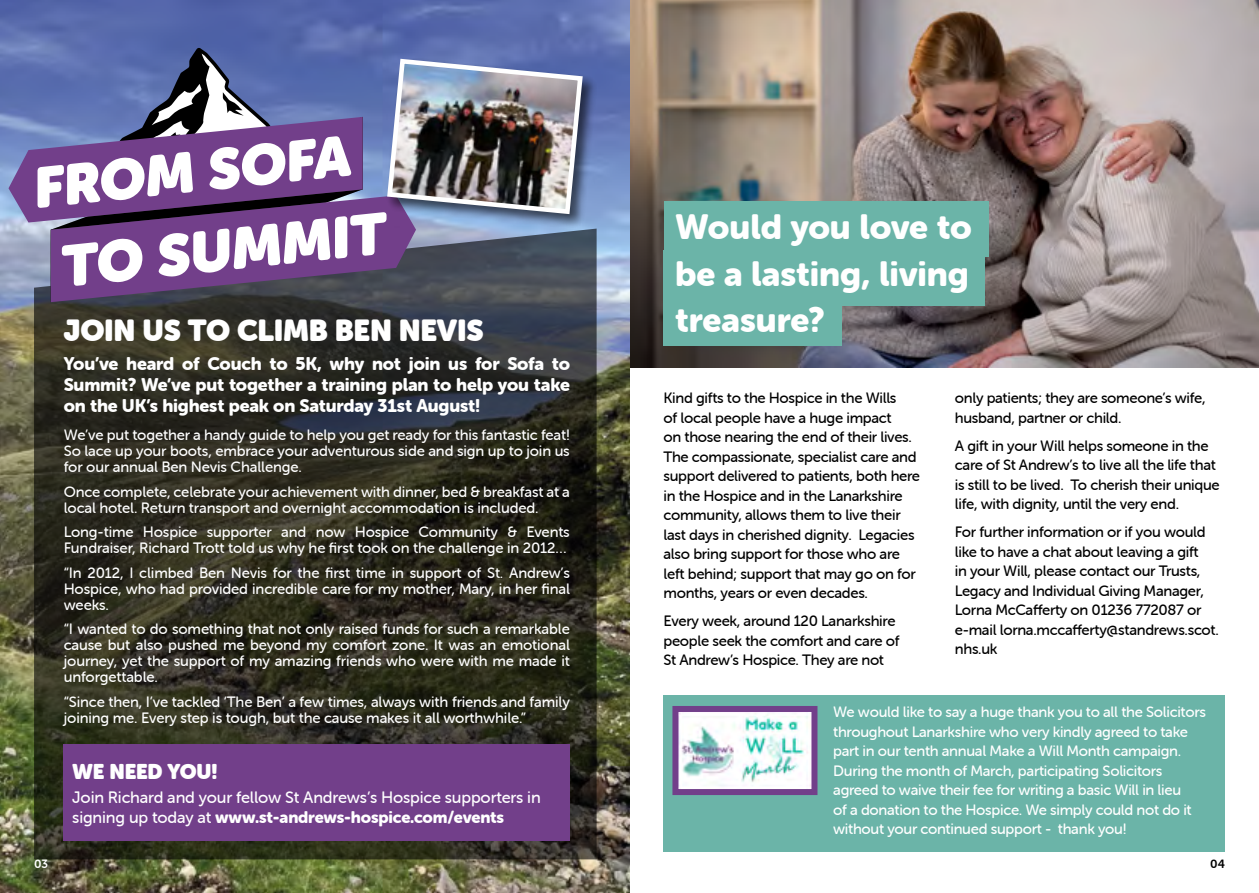
<style>
.page{position:relative;width:1259px;height:893px;background:#fff}
.page>*{position:absolute;margin:0;border:0;box-sizing:border-box;transform-origin:0 0}
.t1{font:34.5px/46.5px "Museo Sans Rounded 900";color:#fff;text-align:justify}
.t2{font:30px "Museo Sans Rounded";letter-spacing:-.01em;color:#fff}
.t3{font:21px "Museo Sans Rounded";letter-spacing:-.01em;color:#fff}
.t4{font:18px/21px "Museo Sans Rounded 900";letter-spacing:-.01em;color:#fff;text-align:justify}
.t5{font:16.5px "Museo Sans Rounded 500";letter-spacing:-.01em;color:#fff}
.t6{font:16.5px "Museo Sans Rounded 900";letter-spacing:-.01em;color:#fff}
.t7{font:15px/16px "Museo Sans Rounded 500";letter-spacing:-.015em;color:#fff}
.t8{font:15px/19.5px "Museo Sans Rounded 500";letter-spacing:-.02em;color:#000}
.t9{font:12px "Museo Sans Rounded 700";color:#fff}
.t10{font:12px "Museo Sans Rounded 700";color:#000}
.s1{font-family:"Museo Sans Rounded 500"}
</style>
<div class="page">
<div style="left:663px;top:696px;width:562px;height:156px;background:#6bb4a8"></div>
<img style="left:629px;top:0;width:630px;height:368px">
<img style="left:0;top:0;width:629px;height:893px">
<svg style="left:34px;top:229px;width:562px;height:664px;background:#313124"></svg>
<div style="left:386px;top:58px;width:210px;height:170px;background:#000;opacity:.6"></div>
<img style="left:9px;top:41px;width:576px;height:261px">
<div style="left:663px;top:201px;width:325px;height:55px;background:#6bb4a8"></div>
<div style="left:663px;top:250px;width:322px;height:55px;background:#6bb4a8"></div>
<div style="left:663px;top:290px;width:179px;height:56px;background:#6bb4a8"></div>
<div style="left:64px;top:744px;width:506px;height:97px;background:#723f8a"></div>
<img style="left:679px;top:713px;width:131px;height:75px">
<div style="left:672px;top:706px;width:145px;height:89px;border:6px solid #723f8a"></div>
<h2 class="t2" style="left:64px;top:313px;width:421px">JOIN US TO CLIMB BEN NEVIS</h2>
<p class="t4" style="left:64px;top:353px;width:508px">You’ve heard of Couch to 5K, why not join us for Sofa to Summit? We’ve put together a training plan to help you take on the UK’s highest peak on Saturday 31st August!</p>
<p class="t7" style="left:64px;top:427px;width:508px;text-align:justify">We’ve put together a handy guide to help you get ready for this fantastic feat!<br>So lace up your boots, embrace your adventurous side and sign up to join us for our annual Ben Nevis Challenge.</p>
<p class="t7" style="left:64px;top:484px;width:507px">Once complete, celebrate your achievement with dinner, bed &amp; breakfast at a local hotel. Return transport and overnight accommodation is included.</p>
<p class="t7" style="left:64px;top:524px;width:507px">Long-time Hospice supporter and now Hospice Community &amp; Events<br>Fundraiser, Richard Trott told us why he first took on the challenge in 2012…</p>
<p class="t7" style="left:64px;top:565px;width:507px;text-align:justify">“In 2012, I climbed Ben Nevis for the first time in support of St. Andrew’s Hospice, who had provided incredible care for my mother, Mary, in her final weeks.</p>
<p class="t7" style="left:64px;top:621px;width:508px;text-align:justify">“I wanted to do something that not only raised funds for such a remarkable cause but also pushed me beyond my comfort zone. It was an emotional journey, yet the support of my amazing friends who were with me made it unforgettable.</p>
<p class="t7" style="left:64px;top:693px;width:507px">“Since then, I’ve tackled ‘The Ben’ a few times, always with friends and family joining me. Every step is tough, but the cause makes it all worthwhile.”</p>
<h3 class="t3" style="left:72px;top:760px;width:147px">WE NEED YOU!</h3>
<p class="t5" style="left:72px;top:788px;width:470px">Join Richard and your fellow St Andrews’s Hospice supporters in</p>
<p class="t6" style="left:72px;top:808px;width:433px"><span class="s1">signing up today at</span> www.st-andrews-hospice.com/events</p>
<h1 class="t1" style="left:675px;top:204px;width:298px">Would you love to be a lasting, living treasure?</h1>
<p class="t8" style="left:663px;top:388px;width:258px">Kind gifts to the Hospice in the Wills<br>of local people have a huge impact<br>on those nearing the end of their lives.<br>The compassionate, specialist care and support delivered to patients, both here in the Hospice and in the Lanarkshire community, allows them to live their last days in cherished dignity. Legacies also bring support for those who are left behind; support that may go on for months, years or even decades.</p>
<p class="t8" style="left:663px;top:611px;width:237px">Every week, around 120 Lanarkshire people seek the comfort and care of<br>St Andrew’s Hospice. They are not</p>
<p class="t8" style="left:955px;top:388px;width:252px">only patients; they are someone’s wife, husband, partner or child.</p>
<p class="t8" style="left:955px;top:436px;width:266px">A gift in your Will helps someone in the care of St Andrew’s to live all the life that is still to be lived. To cherish their unique life, with dignity, until the very end.</p>
<p class="t8" style="left:955px;top:522px;width:265px">For further information or if you would like to have a chat about leaving a gift<br>in your Will, please contact our Trusts, Legacy and Individual Giving Manager, Lorna McCafferty on 01236 772087 or e-mail lorna.mccafferty@standrews.scot. nhs.uk</p>
<p class="t7" style="left:833px;top:702px;width:374px;line-height:19.5px">We would like to say a huge thank you to all the Solicitors throughout Lanarkshire who very kindly agreed to take part in our tenth annual Make a Will Month campaign.<br>During the month of March, participating Solicitors agreed to waive their fee for writing a basic Will in lieu<br>of a donation to the Hospice. We simply could not do it without your continued support - thank you!</p>
<p class="t9" style="left:34px;top:857px;width:16px">03</p>
<p class="t10" style="left:1210px;top:857px;width:16px">04</p>
</div>
